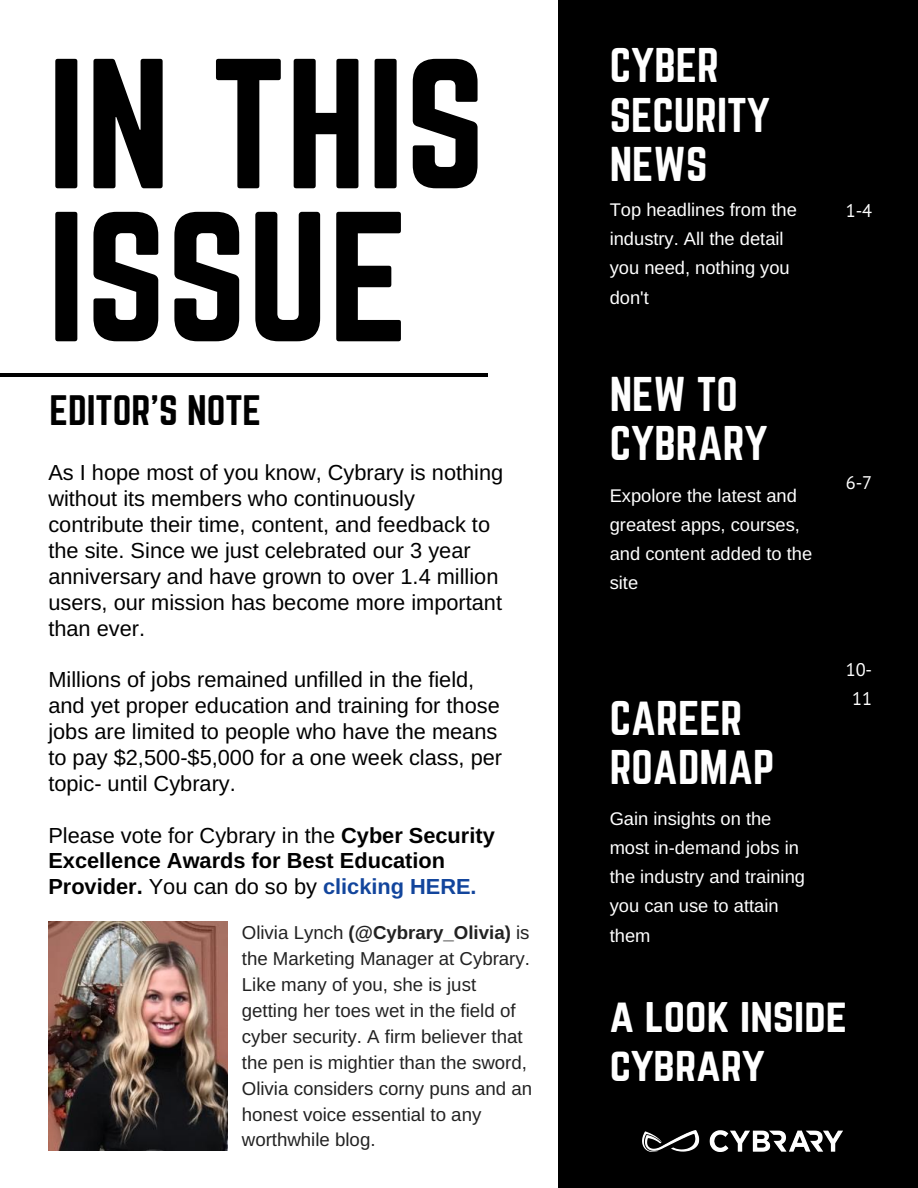
<style>
.page{position:relative;width:918px;height:1188px;background:#fff}
.page>*{position:absolute;margin:0;border:0;box-sizing:border-box;transform-origin:0 0}
.t1{font:161.85px/153px "Norwester";color:#000}
.t2{font:42.75px/49.5px "Norwester";color:#fff}
.t3{font:37.35px "Norwester";color:#000}
.t4{font:21.75px/25.8px "Arimo";color:#000}
.t5{font:700 21.75px/25.8px "Arimo";color:#000}
.t6{font:18.75px/25.8px "Arimo";color:#222}
.t7{font:18.3px/29.2px "Arimo";color:#fff}
.t8{font:18.3px/29.2px "PT Sans";color:#fff;text-align:center}
.s1{font-weight:400}
.s2{color:#12459c}
.s3{font-weight:700}
</style>
<div class="page">
<div style="left:558px;top:0;width:360px;height:1188px;background:#000"></div>
<hr style="left:0;top:374px;width:488px;height:3px;background:#000">
<img style="left:48px;top:921px;width:179px;height:230px">
<img style="left:642px;top:1131px;width:201px;height:21px">
<h1 class="t1" style="left:47px;top:55px;width:440px">IN THIS<br>ISSUE</h1>
<h2 class="t2" style="left:610px;top:43px;width:162px">CYBER<br>SECURITY<br>NEWS</h2>
<h2 class="t2" style="left:610px;top:371px;width:160px">NEW TO<br>CYBRARY</h2>
<p class="t7" style="left:610px;top:195px;width:189px">Top headlines from the industry. All the detail you need, nothing you don't</p>
<p class="t8" style="left:846px;top:196px;width:28px">1-4</p>
<h3 class="t3" style="left:50px;top:392px;width:213px">EDITOR'S NOTE</h3>
<p class="t4" style="left:48px;top:460px;width:456px">As I hope most of you know, Cybrary is nothing without its members who continuously contribute their time, content, and feedback to the site. Since we just celebrated our 3 year anniversary and have grown to over 1.4 million users, our mission has become more important than ever.</p>
<p class="t4" style="left:48px;top:667px;width:455px">Millions of jobs remained unfilled in the field, and yet proper education and training for those jobs are limited to people who have the means to pay $2,500-$5,000 for a one week class, per topic- until Cybrary.</p>
<p class="t5" style="left:48px;top:822px;width:448px"><span class="s1">Please vote for Cybrary in the</span> Cyber Security<br>Excellence Awards for Best Education<br>Provider. <span class="s1">You can do so by</span> <span class="s2">clicking HERE.</span></p>
<p class="t6" style="left:242px;top:920px;width:292px">Olivia Lynch <span class="s3">(@Cybrary_Olivia)</span> is the Marketing Manager at Cybrary.<br>Like many of you, she is just getting her toes wet in the field of cyber security. A firm believer that the pen is mightier than the sword,<br>Olivia considers corny puns and an honest voice essential to any worthwhile blog.</p>
<p class="t7" style="left:610px;top:481px;width:204px">Expolore the latest and greatest apps, courses, and content added to the site</p>
<h2 class="t2" style="left:610px;top:695px;width:166px">CAREER<br>ROADMAP</h2>
<p class="t7" style="left:610px;top:804px;width:197px">Gain insights on the most in-demand jobs in the industry and training you can use to attain them</p>
<p class="t8" style="left:846px;top:468px;width:28px">6-7</p>
<p class="t8" style="left:846px;top:655px;width:28px">10-<br>11</p>
<h2 class="t2" style="left:610px;top:993px;width:239px;line-height:48.3px">a look inside cybrary</h2>
</div>
